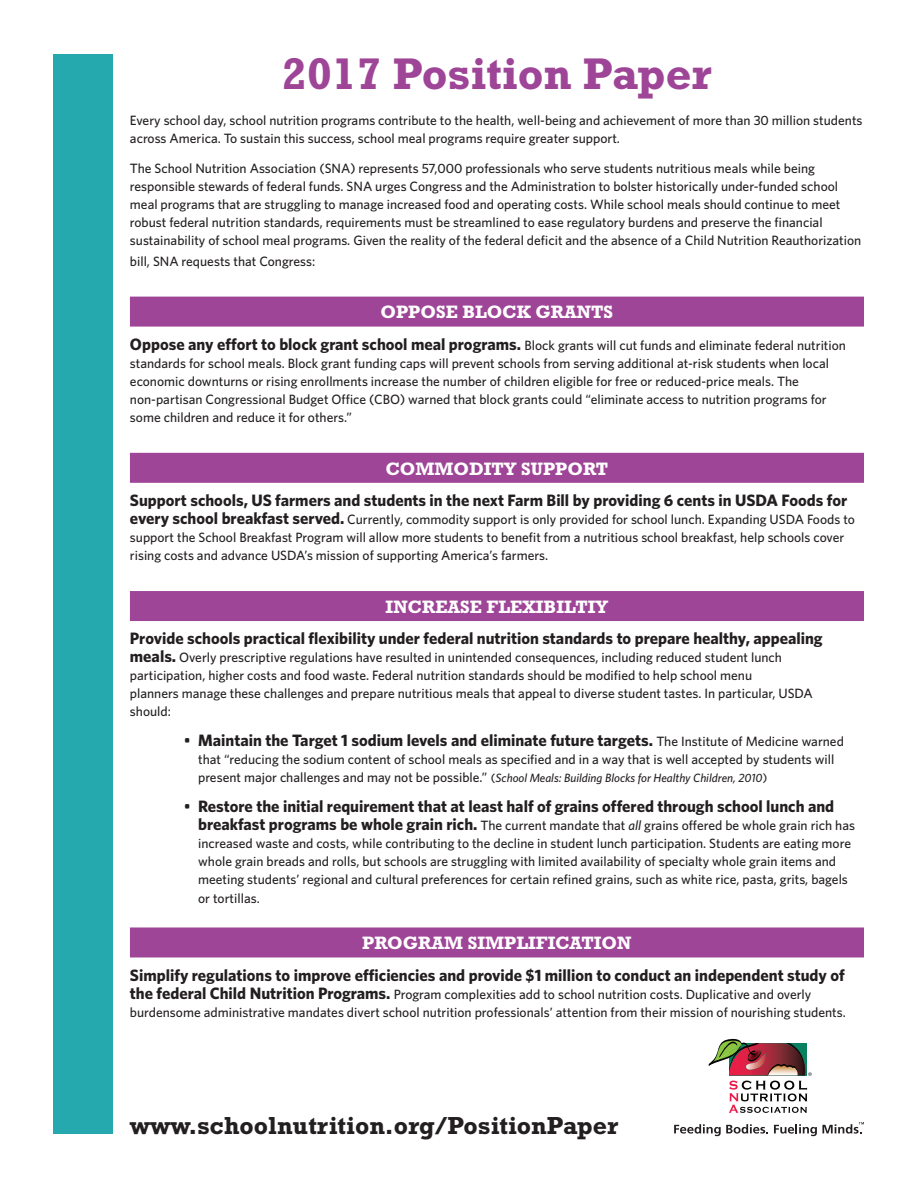
<style>
.page{position:relative;width:918px;height:1188px;background:#fff}
.page>*{position:absolute;margin:0;border:0;box-sizing:border-box;transform-origin:0 0}
.t1{font:700 45px "Rockwell";color:#9e4597}
.t2{font:700 25.05px "Rockwell";color:#231f20}
.t3{font:700 18.15px "Rockwell";color:#fff}
.t4{font:700 16.5px "Whitney";color:#231f20}
.t5{font:500 13.5px/18px "Whitney";color:#231f20}
.t6{font:italic 500 12px "Whitney";color:#231f20}
.s1{font-weight:700;font-size:16.5px}
.s2{font-weight:500}
.s3{font-weight:500;font-size:13.5px}
.s4{font-style:normal;font-size:13.5px}
.s5{font-style:normal}
.s6{font-style:italic}
</style>
<div class="page">
<div style="left:53px;top:54px;width:59px;height:1079px;background:#25a8ae"></div>
<div style="left:130px;top:297px;width:734px;height:30px;background:#9e4597"></div>
<div style="left:130px;top:453px;width:734px;height:30px;background:#9e4597"></div>
<div style="left:130px;top:591px;width:734px;height:30px;background:#9e4597"></div>
<div style="left:130px;top:927px;width:734px;height:30px;background:#9e4597"></div>
<svg style="left:709px;top:1038px;width:103px;height:75px"></svg>
<svg style="left:674px;top:1124px;width:94px;height:12px"></svg>
<svg style="left:774px;top:1122px;width:90px;height:14px"></svg>
<p class="t1" style="left:282px;top:47px;width:431px">2017 Position Paper</p>
<p class="t5" style="left:130px;top:111px;width:734px">Every school day, school nutrition programs contribute to the health, well-being and achievement of more than 30 million students across America. To sustain this success, school meal programs require greater support.</p>
<p class="t5" style="left:130px;top:159px;width:733px">The School Nutrition Association (SNA) represents 57,000 professionals who serve students nutritious meals while being responsible stewards of federal funds. SNA urges Congress and the Administration to bolster historically under-funded school meal programs that are struggling to manage increased food and operating costs. While school meals should continue to meet robust federal nutrition standards, requirements must be streamlined to ease regulatory burdens and preserve the financial sustainability of school meal programs. Given the reality of the federal deficit and the absence of a Child Nutrition Reauthorization</p>
<p class="t5" style="left:130px;top:252px;width:187px">bill, SNA requests that Congress:</p>
<p class="t3" style="left:381px;top:302px;width:234px">OPPOSE BLOCK GRANTS</p>
<p class="t5" style="left:130px;top:336px;width:718px"><span class="s1">Oppose any effort to block grant school meal programs.</span> Block grants will cut funds and eliminate federal nutrition standards for school meals. Block grant funding caps will prevent schools from serving additional at-risk students when local economic downturns or rising enrollments increase the number of children eligible for free or reduced-price meals. The non-partisan Congressional Budget Office (CBO) warned that block grants could “eliminate access to nutrition programs for some children and reduce it for others.”</p>
<p class="t3" style="left:386px;top:458px;width:224px">COMMODITY SUPPORT</p>
<p class="t4" style="left:130px;top:490px;width:719px">Support schools, US farmers and students in the next Farm Bill by providing 6 cents in USDA Foods for</p>
<p class="t5" style="left:130px;top:510px;width:727px"><span class="s1">every school breakfast served.</span> Currently, commodity support is only provided for school lunch. Expanding USDA Foods to support the School Breakfast Program will allow more students to benefit from a nutritious school breakfast, help schools cover rising costs and advance USDA’s mission of supporting America’s farmers.</p>
<p class="t3" style="left:386px;top:596px;width:224px">INCREASE FLEXIBILTIY</p>
<p class="t4" style="left:130px;top:629px;width:694px">Provide schools practical flexibility under federal nutrition standards to prepare healthy, appealing</p>
<p class="t5" style="left:130px;top:648px;width:684px"><span class="s1">meals.</span> Overly prescriptive regulations have resulted in unintended consequences, including reduced student lunch participation, higher costs and food waste. Federal nutrition standards should be modified to help school menu<br>planners manage these challenges and prepare nutritious meals that appeal to diverse student tastes. In particular, USDA should:</p>
<p class="t4" style="left:184px;top:731px;width:662px"><span class="s2">•</span> Maintain the Target 1 sodium levels and eliminate future targets. <span class="s3">The Institute of Medicine warned</span></p>
<p class="t5" style="left:198px;top:750px;width:638px">that “reducing the sodium content of school meals as specified and in a way that is well accepted by students will</p>
<p class="t6" style="left:198px;top:771px;width:571px"><span class="s4">present major challenges and may not be possible.”</span> <span class="s5">(</span>School Meals: Building Blocks for Healthy Children, 2010<span class="s5">)</span></p>
<p class="t4" style="left:184px;top:797px;width:652px"><span class="s2">•</span> Restore the initial requirement that at least half of grains offered through school lunch and</p>
<p class="t5" style="left:198px;top:816px;width:658px"><span class="s1">breakfast programs be whole grain rich.</span> The current mandate that <span class="s6">all</span> grains offered be whole grain rich has increased waste and costs, while contributing to the decline in student lunch participation. Students are eating more whole grain breads and rolls, but schools are struggling with limited availability of specialty whole grain items and meeting students’ regional and cultural preferences for certain refined grains, such as white rice, pasta, grits, bagels or tortillas.</p>
<p class="t3" style="left:362px;top:932px;width:271px">PROGRAM SIMPLIFICATION</p>
<p class="t4" style="left:130px;top:965px;width:716px">Simplify regulations to improve efficiencies and provide $1 million to conduct an independent study of</p>
<p class="t5" style="left:130px;top:985px;width:717px"><span class="s1">the federal Child Nutrition Programs.</span> Program complexities add to school nutrition costs. Duplicative and overly burdensome administrative mandates divert school nutrition professionals’ attention from their mission of nourishing students.</p>
<p class="t2" style="left:130px;top:1110px;width:490px">www.schoolnutrition.org/PositionPaper</p>
</div>
